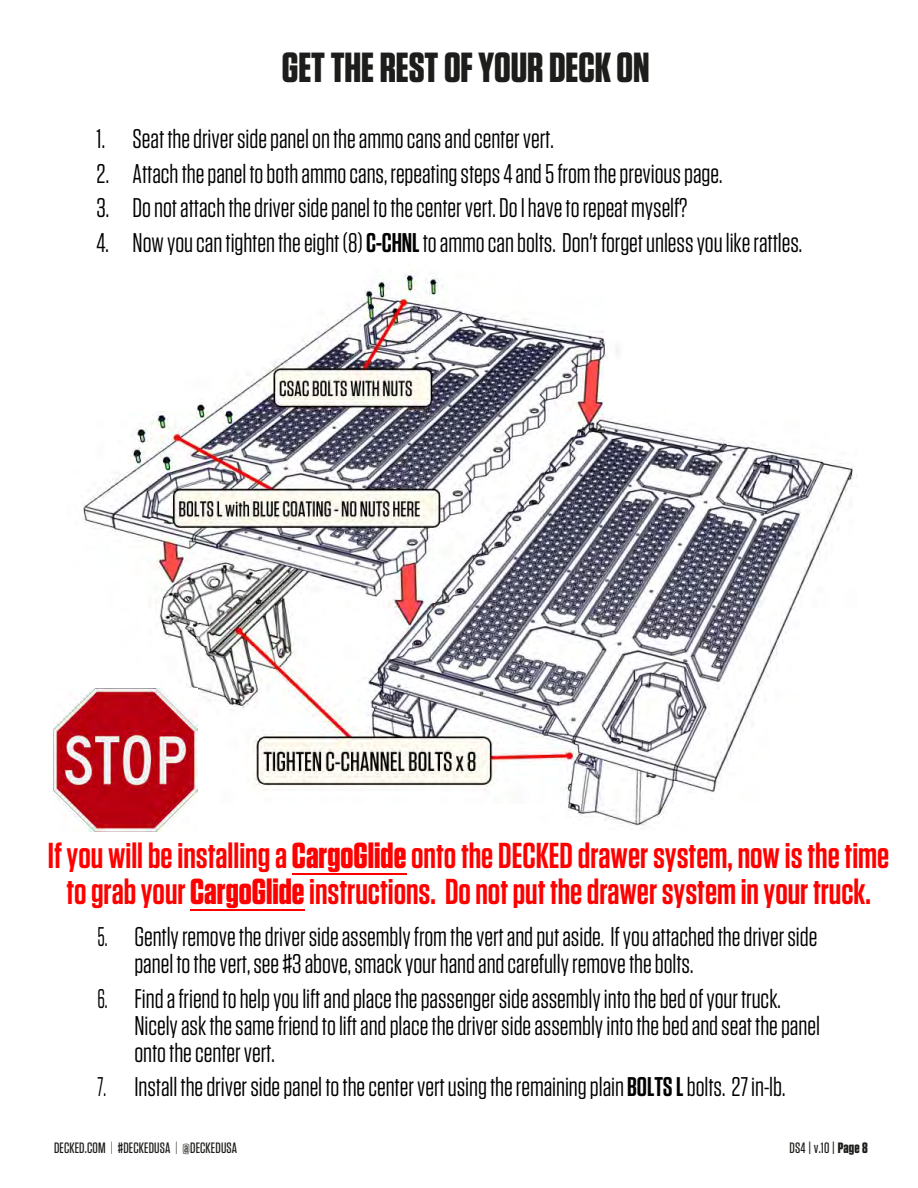
<style>
.page{position:relative;width:918px;height:1188px;background:#fff}
.page>*{position:absolute;margin:0;border:0;box-sizing:border-box;transform-origin:0 0}
.t1{font:700 42px "Tungsten";color:#1d1d1b}
.t2{font:600 36px/36px "Tungsten";color:#f00;text-align:center}
.t3{font:27px/27px "Tungsten";color:#000}
.t4{font:27px "Tungsten";color:#000;scale:.8 1}
.t5{font:500 15px "Tungsten";letter-spacing:.01em;color:#1d1d1b}
.s1{font-weight:600}
.s2{font-weight:700}
.s3{font-weight:300}
</style>
<div class="page">
<img style="left:83px;top:270px;width:771px;height:559px">
<hr style="left:190px;top:909px;width:115px;height:2px;background:#f00">
<hr style="left:292px;top:873px;width:114px;height:2px;background:#f00">
<img style="left:54px;top:688px;width:144px;height:144px">
<h1 class="t1" style="left:282px;top:45px;width:369px">GET THE REST OF YOUR DECK ON</h1>
<p class="t3" style="left:97px;top:126px;width:459px">1. Seat the driver side panel on the ammo cans and center vert.</p>
<p class="t3" style="left:97px;top:160px;width:627px">2. Attach the panel to both ammo cans, repeating steps 4 and 5 from the previous page.</p>
<p class="t3" style="left:97px;top:195px;width:593px">3. Do not attach the driver side panel to the center vert. Do I have to repeat myself?</p>
<p class="t3" style="left:97px;top:229px;width:707px">4. Now you can tighten the eight (8) <span class="s1">C-CHNL</span> to ammo can bolts. Don't forget unless you like rattles.</p>
<h2 class="t2" style="left:48px;top:838px;width:843px">If you will be installing a <span class="s2">CargoGlide</span>onto the DECKED drawer system, now is the time to grab your <span class="s2">CargoGlide</span> instructions. Do not put the drawer system in your truck.</h2>
<p class="t3" style="left:134px;top:924px;width:684px">Gently remove the driver side assembly from the vert and put aside. If you attached the driver side panel to the vert, see #3 above, smack your hand and carefully remove the bolts.</p>
<p class="t3" style="left:134px;top:985px;width:687px">Find a friend to help you lift and place the passenger side assembly into the bed of your truck.<br>Nicely ask the same friend to lift and place the driver side assembly into the bed and seat the panel onto the center vert.</p>
<p class="t3" style="left:134px;top:1074px;width:652px">Install the driver side panel to the center vert using the remaining plain <span class="s1">BOLTS L</span>bolts. 27 in-lb.</p>
<p class="t4" style="left:97px;top:923px;width:14px">5.</p>
<p class="t4" style="left:97px;top:984px;width:14px">6.</p>
<p class="t4" style="left:97px;top:1073px;width:12px">7.</p>
<p class="t5" style="left:54px;top:1140px;width:185px">DECKED.COM <span class="s3">|</span> #DECKEDUSA <span class="s3">|</span> @DECKEDUSA</p>
<p class="t5" style="left:790px;top:1140px;width:80px">DS4 | v.10 | <span class="s2">Page8</span></p>
</div>
